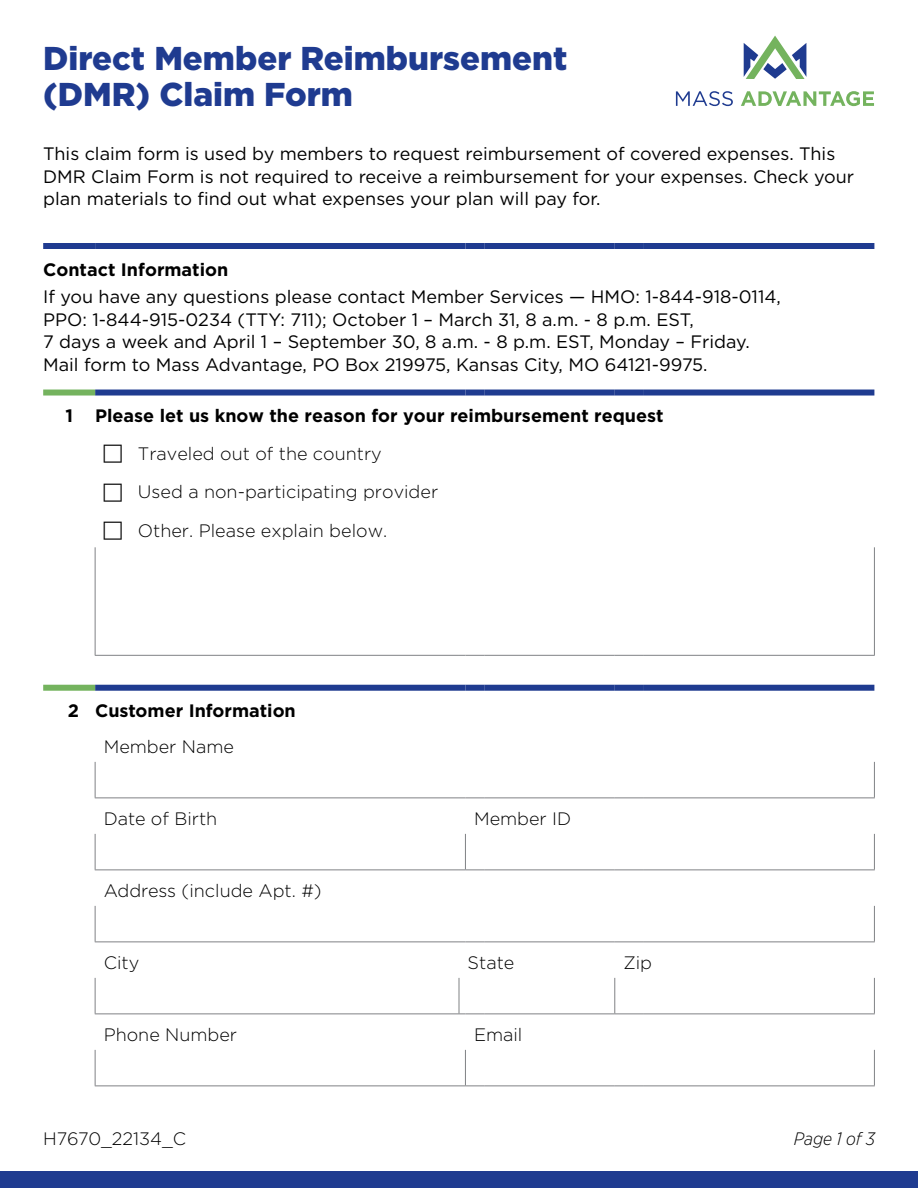
<style>
.page{position:relative;width:918px;height:1188px;background:#fff}
.page>*{position:absolute;margin:0;border:0;box-sizing:border-box;transform-origin:0 0}
.t1{font:900 33px/36px "Gotham";color:#1f3b90}
.t2{font:18px/22.5px "Gotham";color:#000}
.t3{font:300 18px/38.1px "Gotham";color:#000}
.t4{font:700 18px "Gotham";color:#000}
.t5{font:italic 300 18px "Gotham Narrow";color:#000}
</style>
<div class="page">
<div style="left:95px;top:390px;width:364px;height:6px;background:#1f3b90"></div>
<svg style="left:459px;top:390px;width:6px;height:6px"></svg>
<div style="left:465px;top:390px;width:20px;height:6px;background:#1f3b90"></div>
<div style="left:485px;top:390px;width:130px;height:6px;background:#1f3b90"></div>
<div style="left:615px;top:390px;width:28px;height:6px;background:#1f3b90"></div>
<div style="left:643px;top:390px;width:231px;height:6px;background:#1f3b90"></div>
<div style="left:95px;top:685px;width:364px;height:6px;background:#1f3b90"></div>
<svg style="left:459px;top:685px;width:6px;height:6px"></svg>
<div style="left:465px;top:685px;width:20px;height:6px;background:#1f3b90"></div>
<div style="left:485px;top:685px;width:130px;height:6px;background:#1f3b90"></div>
<div style="left:615px;top:685px;width:28px;height:6px;background:#1f3b90"></div>
<div style="left:643px;top:685px;width:231px;height:6px;background:#1f3b90"></div>
<div style="left:43px;top:390px;width:52px;height:6px;background:#74b35e"></div>
<div style="left:43px;top:685px;width:52px;height:6px;background:#74b35e"></div>
<hr style="left:95px;top:870px;width:364px;height:1px;background:#808285">
<svg style="left:459px;top:870px;width:26px;height:1px"></svg>
<hr style="left:485px;top:870px;width:130px;height:1px;background:#808285">
<svg style="left:615px;top:870px;width:28px;height:1px"></svg>
<hr style="left:643px;top:870px;width:232px;height:1px;background:#808285">
<hr style="left:95px;top:906px;width:1px;height:36px;background:#808285">
<hr style="left:95px;top:798px;width:364px;height:1px;background:#808285">
<svg style="left:459px;top:798px;width:26px;height:1px"></svg>
<hr style="left:485px;top:798px;width:130px;height:1px;background:#808285">
<svg style="left:615px;top:798px;width:28px;height:1px"></svg>
<hr style="left:643px;top:798px;width:232px;height:1px;background:#808285">
<hr style="left:95px;top:978px;width:1px;height:36px;background:#808285">
<hr style="left:459px;top:978px;width:1px;height:36px;background:#808285">
<hr style="left:614px;top:978px;width:1px;height:36px;background:#808285">
<hr style="left:874px;top:978px;width:1px;height:36px;background:#808285">
<hr style="left:95px;top:1014px;width:364px;height:1px;background:#808285">
<svg style="left:459px;top:1014px;width:26px;height:1px"></svg>
<hr style="left:485px;top:1014px;width:130px;height:1px;background:#808285">
<svg style="left:615px;top:1014px;width:28px;height:1px"></svg>
<hr style="left:643px;top:1014px;width:232px;height:1px;background:#808285">
<hr style="left:95px;top:834px;width:1px;height:36px;background:#808285">
<hr style="left:465px;top:834px;width:1px;height:36px;background:#808285">
<hr style="left:874px;top:834px;width:1px;height:36px;background:#808285">
<hr style="left:95px;top:1050px;width:1px;height:36px;background:#808285">
<hr style="left:465px;top:1050px;width:1px;height:36px;background:#808285">
<hr style="left:874px;top:1050px;width:1px;height:36px;background:#808285">
<hr style="left:95px;top:762px;width:1px;height:36px;background:#808285">
<hr style="left:874px;top:762px;width:1px;height:36px;background:#808285">
<div style="left:43px;top:243px;width:52px;height:6px;background:#1f3b90"></div>
<div style="left:95px;top:243px;width:364px;height:6px;background:#1f3b90"></div>
<svg style="left:459px;top:243px;width:6px;height:6px"></svg>
<div style="left:465px;top:243px;width:20px;height:6px;background:#1f3b90"></div>
<div style="left:485px;top:243px;width:130px;height:6px;background:#1f3b90"></div>
<div style="left:615px;top:243px;width:28px;height:6px;background:#1f3b90"></div>
<div style="left:643px;top:243px;width:231px;height:6px;background:#1f3b90"></div>
<hr style="left:95px;top:547px;width:1px;height:108px;background:#808285">
<hr style="left:874px;top:547px;width:1px;height:108px;background:#808285">
<hr style="left:95px;top:655px;width:364px;height:1px;background:#808285">
<svg style="left:459px;top:655px;width:26px;height:1px"></svg>
<hr style="left:485px;top:655px;width:130px;height:1px;background:#808285">
<svg style="left:615px;top:655px;width:28px;height:1px"></svg>
<hr style="left:643px;top:655px;width:232px;height:1px;background:#808285">
<hr style="left:95px;top:1086px;width:364px;height:1px;background:#808285">
<svg style="left:459px;top:1086px;width:26px;height:1px"></svg>
<hr style="left:485px;top:1086px;width:130px;height:1px;background:#808285">
<svg style="left:615px;top:1086px;width:28px;height:1px"></svg>
<hr style="left:643px;top:1086px;width:232px;height:1px;background:#808285">
<hr style="left:874px;top:906px;width:1px;height:36px;background:#808285">
<hr style="left:95px;top:942px;width:364px;height:1px;background:#808285">
<svg style="left:459px;top:942px;width:26px;height:1px"></svg>
<hr style="left:485px;top:942px;width:130px;height:1px;background:#808285">
<svg style="left:615px;top:942px;width:28px;height:1px"></svg>
<hr style="left:643px;top:942px;width:232px;height:1px;background:#808285">
<div style="left:0;top:1172px;width:918px;height:16px;background:#1f3b90"></div>
<svg style="left:676px;top:91px;width:57px;height:15px"></svg>
<svg style="left:741px;top:91px;width:133px;height:15px"></svg>
<svg style="left:744px;top:36px;width:62px;height:43px"></svg>
<h1 class="t1" style="left:43px;top:40px;width:526px">Direct Member Reimbursement (DMR) Claim Form</h1>
<p class="t2" style="left:43px;top:142px;width:812px">This claim form is used by members to request reimbursement of covered expenses. This<br>DMR Claim Form is not required to receive a reimbursement for your expenses. Check your plan materials to find out what expenses your plan will pay for.</p>
<p class="t4" style="left:43px;top:257px;width:187px">Contact Information</p>
<p class="t2" style="left:43px;top:285px;width:739px">If you have any questions please contact Member Services — HMO: 1-844-918-0114, PPO: 1-844-915-0234 (TTY: 711); October 1 – March 31, 8 a.m. - 8 p.m. EST,<br>7 days a week and April 1 – September 30, 8 a.m. - 8 p.m. EST, Monday – Friday.<br>Mail form to Mass Advantage, PO Box 219975, Kansas City, MO 64121-9975.</p>
<p class="t4" style="left:65px;top:404px;width:600px">1 Please let us know the reason for your reimbursement request</p>
<p class="t3" style="left:138px;top:434px;width:302px">Traveled out of the country<br>Used a non-participating provider<br>Other. Please explain below.</p>
<p class="t4" style="left:68px;top:699px;width:229px">2 Customer Information</p>
<p class="t3" style="left:104px;top:727px;width:132px">Member Name</p>
<p class="t3" style="left:104px;top:799px;width:115px">Date of Birth</p>
<p class="t3" style="left:474px;top:799px;width:99px">Member ID</p>
<p class="t3" style="left:104px;top:871px;width:219px">Address (include Apt. #)</p>
<p class="t3" style="left:104px;top:943px;width:37px">City</p>
<p class="t3" style="left:468px;top:943px;width:48px">State</p>
<p class="t3" style="left:623px;top:943px;width:30px">Zip</p>
<p class="t3" style="left:104px;top:1015px;width:135px">Phone Number</p>
<p class="t3" style="left:474px;top:1015px;width:50px">Email</p>
<p class="t3" style="left:43px;top:1119px;width:145px">H7670_22134_C</p>
<p class="t5" style="left:794px;top:1127px;width:83px">Page 1 of 3</p>
</div>
